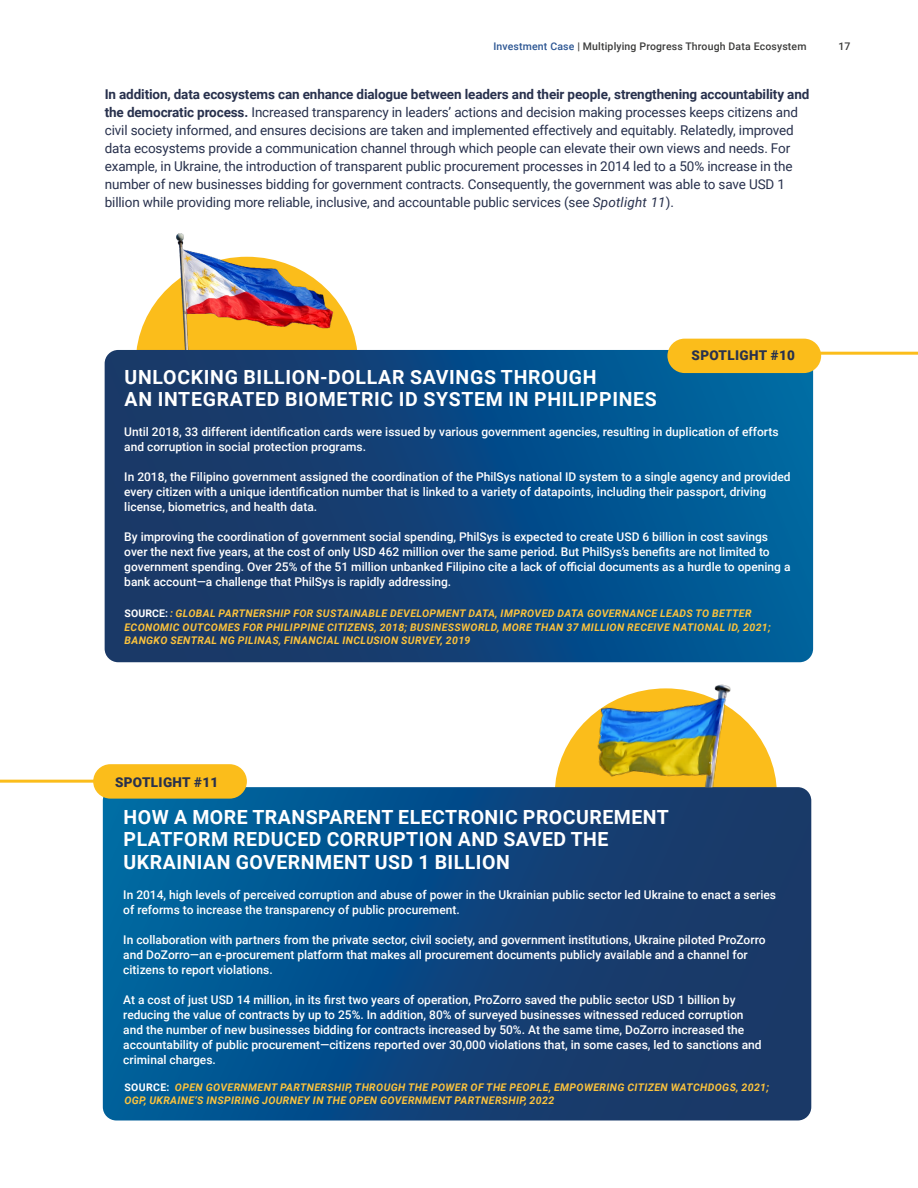
<style>
.page{position:relative;width:918px;height:1188px;background:#fff}
.page>*{position:absolute;margin:0;border:0;box-sizing:border-box;transform-origin:0 0}
.t1{font:700 19.5px/22.5px "Roboto";letter-spacing:.025em;color:#fff}
.t2{font:13.5px/18px "Roboto";letter-spacing:-.01em;color:#28314d}
.t3{font:900 13.5px "Roboto";letter-spacing:.025em;color:#28314d}
.t4{font:500 12px/15px "Roboto";color:#fff}
.t5{font:italic 700 10.5px/13.5px "Roboto";letter-spacing:.035em;color:#fcc33d}
.t6{font:500 10.5px "Roboto";letter-spacing:.015em;color:#3c3c3b}
.s1{color:#2c5693}
.s2{font-weight:700}
.s3{font-style:italic}
.s4{font-style:normal;color:#fff}
</style>
<div class="page">
<svg style="left:136px;top:287px;width:221px;height:63px"></svg>
<svg style="left:105px;top:350px;width:708px;height:312px;background:#0c487f"></svg>
<svg style="left:555px;top:738px;width:222px;height:49px"></svg>
<svg style="left:103px;top:787px;width:708px;height:333px;background:#0c497f"></svg>
<hr style="left:787px;top:352px;width:131px;height:3px;background:#fbbd1b">
<div style="left:667px;top:339px;width:154px;height:34px;background:#fbbd1b;border-radius:17px"></div>
<hr style="left:0;top:780px;width:156px;height:3px;background:#fbbd1b">
<div style="left:93px;top:764px;width:154px;height:35px;background:#fbbd1b;border-radius:17px"></div>
<img style="left:567px;top:662px;width:193px;height:126px">
<img style="left:169px;top:233px;width:172px;height:116px">
<p class="t6" style="left:493px;top:39px;width:315px"><span class="s1">Investment Case</span> | Multiplying Progress Through Data Ecosystem</p>
<p class="t6" style="left:838px;top:39px;width:14px">17</p>
<p class="t2" style="left:105px;top:84px;width:706px"><span class="s2">In addition, data ecosystems can enhance dialogue between leaders and their people, strengthening accountability and the democratic process.</span> Increased transparency in leaders’ actions and decision making processes keeps citizens and civil society informed, and ensures decisions are taken and implemented effectively and equitably. Relatedly, improved data ecosystems provide a communication channel through which people can elevate their own views and needs. For example, in Ukraine, the introduction of transparent public procurement processes in 2014 led to a 50% increase in the number of new businesses bidding for government contracts. Consequently, the government was able to save USD 1 billion while providing more reliable, inclusive, and accountable public services (see <span class="s3">Spotlight 11</span>).</p>
<p class="t3" style="left:692px;top:346px;width:105px">SPOTLIGHT #10</p>
<h1 class="t1" style="left:125px;top:365px;width:534px">UNLOCKING BILLION-DOLLAR SAVINGS THROUGH<br>AN INTEGRATED BIOMETRIC ID SYSTEM IN PHILIPPINES</h1>
<p class="t4" style="left:124px;top:424px;width:656px">Until 2018, 33 different identification cards were issued by various government agencies, resulting in duplication of efforts and corruption in social protection programs.</p>
<p class="t4" style="left:124px;top:469px;width:668px">In 2018, the Filipino government assigned the coordination of the PhilSys national ID system to a single agency and provided every citizen with a unique identification number that is linked to a variety of datapoints, including their passport, driving license, biometrics, and health data.</p>
<p class="t4" style="left:124px;top:529px;width:668px">By improving the coordination of government social spending, PhilSys is expected to create USD 6 billion in cost savings over the next five years, at the cost of only USD 462 million over the same period. But PhilSys’s benefits are not limited to government spending. Over 25% of the 51 million unbanked Filipino cite a lack of official documents as a hurdle to opening a bank account—a challenge that PhilSys is rapidly addressing.</p>
<p class="t5" style="left:124px;top:606px;width:648px"><span class="s4">SOURCE:</span> : GLOBAL PARTNERSHIP FOR SUSTAINABLE DEVELOPMENT DATA, IMPROVED DATA GOVERNANCE LEADS TO BETTER<br>ECONOMIC OUTCOMES FOR PHILIPPINE CITIZENS, 2018; BUSINESSWORLD, MORE THAN 37 MILLION RECEIVE NATIONAL ID, 2021;<br>BANGKO SENTRAL NG PILINAS, FINANCIAL INCLUSION SURVEY, 2019</p>
<p class="t3" style="left:115px;top:773px;width:105px">SPOTLIGHT #11</p>
<h1 class="t1" style="left:124px;top:805px;width:547px">HOW A MORE TRANSPARENT ELECTRONIC PROCUREMENT<br>PLATFORM REDUCED CORRUPTION AND SAVED THE<br>UKRAINIAN GOVERNMENT USD 1 BILLION</h1>
<p class="t4" style="left:123px;top:887px;width:654px">In 2014, high levels of perceived corruption and abuse of power in the Ukrainian public sector led Ukraine to enact a series of reforms to increase the transparency of public procurement.</p>
<p class="t4" style="left:123px;top:932px;width:644px">In collaboration with partners from the private sector, civil society, and government institutions, Ukraine piloted ProZorro and DoZorro—an e-procurement platform that makes all procurement documents publicly available and a channel for citizens to report violations.</p>
<p class="t4" style="left:123px;top:992px;width:640px">At a cost of just USD 14 million, in its first two years of operation, ProZorro saved the public sector USD 1 billion by reducing the value of contracts by up to 25%. In addition, 80% of surveyed businesses witnessed reduced corruption and the number of new businesses bidding for contracts increased by 50%. At the same time, DoZorro increased the accountability of public procurement—citizens reported over 30,000 violations that, in some cases, led to sanctions and criminal charges.</p>
<p class="t5" style="left:124px;top:1080px;width:646px"><span class="s4">SOURCE:</span> OPEN GOVERNMENT PARTNERSHIP, THROUGH THE POWER OF THE PEOPLE, EMPOWERING CITIZEN WATCHDOGS, 2021;<br>OGP, UKRAINE’S INSPIRING JOURNEY IN THE OPEN GOVERNMENT PARTNERSHIP, 2022</p>
</div>
